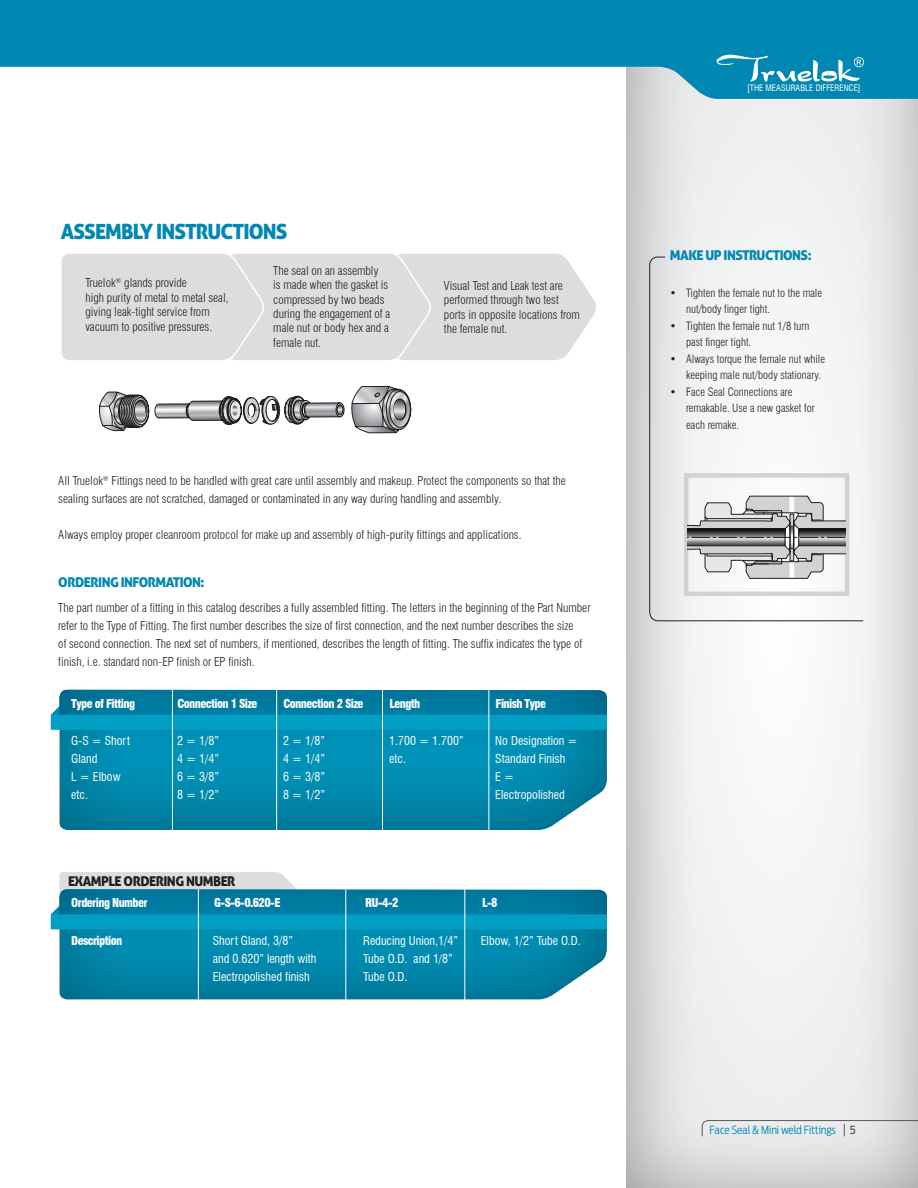
<style>
.page{position:relative;width:918px;height:1188px;background:#fff}
.page>*{position:absolute;margin:0;border:0;box-sizing:border-box;transform-origin:0 0}
.t1{font:21px "Aller Display";letter-spacing:-.04em;color:#0087b2}
.t2{font:13.5px "Aller Display";letter-spacing:-.04em;color:#0087b2}
.t3{font:13.5px "Aller Display";letter-spacing:-.04em;color:#231f20}
.t4{font:300 condensed 12px/14.4px "Swiss 721 BT";color:#231f20}
.t5{font:condensed 12px/18px "Swiss 721 BT";color:#fff}
.t6{font:900 condensed 12px "Swiss 721 BT";letter-spacing:-.05em;color:#fff}
.t7{font:300 condensed 11.25px/16.5px "Swiss 721 BT";color:#231f20}
.t8{font:300 11.25px "Antenna Cond";letter-spacing:-.015em;color:#0087b2}
.t9{font:condensed 8.7px "Swiss 721 BT";color:#fff}
.s1{font-weight:500;color:#57585a}
</style>
<div class="page">
<div style="left:625px;top:0;width:293px;height:1188px;background:#231f20;opacity:.39"></div>
<svg style="left:51px;top:706px;width:8px;height:9px"></svg>
<svg style="left:51px;top:872px;width:246px;height:58px;background:#dedfe2"></svg>
<div style="left:59px;top:690px;width:549px;height:141px;background:#231f20;opacity:.39"></div>
<div style="left:59px;top:889px;width:549px;height:111px;background:#231f20;opacity:.39"></div>
<div style="left:51px;top:715px;width:556px;height:15px;background:#009fc3"></div>
<div style="left:51px;top:914px;width:556px;height:15px;background:#009fc3"></div>
<hr style="left:172px;top:690px;width:1px;height:145px;background:#fff">
<hr style="left:276px;top:690px;width:1px;height:145px;background:#fff">
<hr style="left:382px;top:690px;width:1px;height:145px;background:#fff">
<hr style="left:489px;top:690px;width:1px;height:145px;background:#fff">
<hr style="left:198px;top:889px;width:1px;height:117px;background:#fff">
<hr style="left:346px;top:889px;width:1px;height:117px;background:#fff">
<hr style="left:465px;top:889px;width:1px;height:117px;background:#fff">
<svg style="left:649px;top:257px;width:215px;height:364px"></svg>
<div style="left:684px;top:473px;width:165px;height:123px;border:4px solid #d1d2d4"></div>
<div style="left:61px;top:253px;width:535px;height:107px;background:#dcdddf"></div>
<svg style="left:702px;top:1120px;width:216px;height:17px;background:#ddddde"></svg>
<svg style="left:687px;top:496px;width:159px;height:83px"></svg>
<svg style="left:99px;top:386px;width:312px;height:47px"></svg>
<svg style="left:0;top:0;width:918px;height:99px;fill:#0087b2"></svg>
<svg style="left:717px;top:55px;width:147px;height:26px"></svg>
<h1 class="t1" style="left:61px;top:218px;width:227px">ASSEMBLY INSTRUCTIONS</h1>
<p class="t4" style="left:85px;top:276px;width:145px">Truelok<sup>®</sup> glands provide<br>high purity of metal to metal seal, giving leak-tight service from vacuum to positive pressures.</p>
<p class="t4" style="left:273px;top:263px;width:118px">The seal on an assembly<br>is made when the gasket is compressed by two beads during the engagement of a male nut or body hex and a female nut.</p>
<p class="t4" style="left:444px;top:278px;width:137px">Visual Test and Leak test are performed through two test ports in opposite locations from the female nut.</p>
<p class="t4" style="left:58px;top:472px;width:509px;line-height:18px">All Truelok<sup>®</sup> Fittings need to be handled with great care until assembly and makeup. Protect the components so that the sealing surfaces are not scratched, damaged or contaminated in any way during handling and assembly.</p>
<p class="t4" style="left:58px;top:528px;width:465px">Always employ proper cleanroom protocol for make up and assembly of high-purity fittings and applications.</p>
<p class="t2" style="left:58px;top:574px;width:148px">ORDERING INFORMATION:</p>
<p class="t4" style="left:58px;top:599px;width:534px;line-height:18px">The part number of a fitting in this catalog describes a fully assembled fitting. The letters in the beginning of the Part Number refer to the Type of Fitting. The first number describes the size of first connection, and the next number describes the size<br>of second connection. The next set of numbers, if mentioned, describes the length of fitting. The suffix indicates the type of finish, i.e. standard non-EP finish or EP finish.</p>
<p class="t6" style="left:71px;top:696px;width:65px">Type of Fitting</p>
<p class="t6" style="left:177px;top:696px;width:82px">Connection 1 Size</p>
<p class="t6" style="left:283px;top:696px;width:82px">Connection 2 Size</p>
<p class="t6" style="left:389px;top:696px;width:32px">Length</p>
<p class="t6" style="left:496px;top:696px;width:52px">Finish Type</p>
<p class="t5" style="left:71px;top:732px;width:60px">G-S = Short<br>Gland<br>L = Elbow etc.</p>
<p class="t5" style="left:177px;top:732px;width:43px;text-align:justify">2 = 1/8” 4 = 1/4” 6 = 3/8” 8 = 1/2”</p>
<p class="t5" style="left:283px;top:732px;width:43px;text-align:justify">2 = 1/8” 4 = 1/4” 6 = 3/8” 8 = 1/2”</p>
<p class="t5" style="left:389px;top:732px;width:76px">1.700 = 1.700” etc.</p>
<p class="t5" style="left:495px;top:732px;width:84px">No Designation =<br>Standard Finish<br>E =<br>Electropolished</p>
<p class="t3" style="left:68px;top:872px;width:169px">EXAMPLE ORDERING NUMBER</p>
<p class="t6" style="left:71px;top:896px;width:78px">Ordering Number</p>
<p class="t6" style="left:214px;top:896px;width:68px">G-S-6-0.620-E</p>
<p class="t6" style="left:365px;top:896px;width:35px">RU-4-2</p>
<p class="t6" style="left:482px;top:896px;width:17px">L-8</p>
<p class="t6" style="left:71px;top:933px;width:52px">Description</p>
<p class="t5" style="left:213px;top:931px;width:105px">Short Gland, 3/8”<br>and 0.620” length with<br>Electropolished finish</p>
<p class="t5" style="left:363px;top:931px;width:96px">Reducing Union,1/4”<br>Tube O.D. and 1/8”<br>Tube O.D.</p>
<p class="t5" style="left:481px;top:931px;width:102px">Elbow, 1/2” Tube O.D.</p>
<p class="t9" style="left:747px;top:83px;width:115px">[THE MEASURABLE DIFFERENCE]</p>
<p class="t2" style="left:670px;top:246px;width:143px">MAKE UP INSTRUCTIONS:</p>
<p class="t7" style="left:686px;top:285px;width:138px;text-indent:-16px">• Tighten the female nut to the male nut/body finger tight.</p>
<p class="t7" style="left:686px;top:318px;width:125px;text-indent:-16px">• Tighten the female nut 1/8 turn past finger tight.</p>
<p class="t7" style="left:686px;top:351px;width:140px;text-indent:-16px">• Always torque the female nut while keeping male nut/body stationary.</p>
<p class="t7" style="left:686px;top:384px;width:130px;text-indent:-16px">• Face Seal Connections are remakable. Use a new gasket for each remake.</p>
<p class="t8" style="left:710px;top:1123px;width:148px">Face Seal &amp; Mini weld Fittings <span class="s1">5</span></p>
</div>
